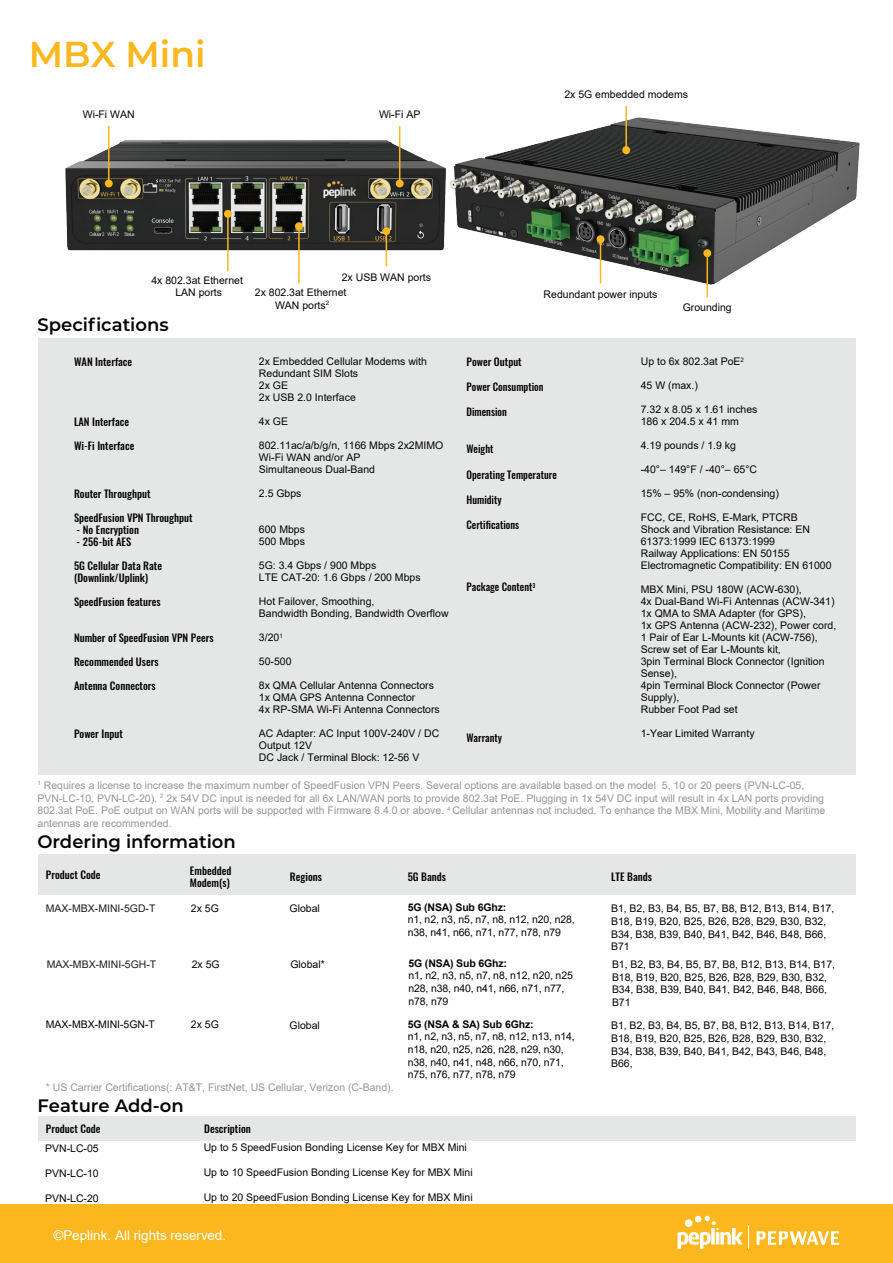
<style>
.page{position:relative;width:893px;height:1263px;background:#fff}
.page>*{position:absolute;margin:0;border:0;box-sizing:border-box;transform-origin:0 0}
.t1{font:600 36px "Montserrat";color:#fcb71e}
.t2{font:600 18px "Montserrat";color:#050504}
.t3{font:13.5px "Arial";color:#fff}
.t4{font:10.5px/12px "Arial";color:#050504}
.t5{font:10.5px/12.6px "Arial";color:#949699}
.t6{font:500 10.5px/12px "Oswald";color:#050504}
.t7{font:500 10.5px "Oswald";color:#050504;scale:.96 1}
.t8{font:700 10.5px "Arial";letter-spacing:-.015em;color:#050504}
.t9{font:10.5px "Arial";color:#231f20}
</style>
<div class="page">
<img style="left:65px;top:126px;width:270px;height:146px">
<img style="left:335px;top:117px;width:525px;height:247px">
<div style="left:0;top:1204px;width:893px;height:59px;background:#fcb71e"></div>
<svg style="left:757px;top:1231px;width:82px;height:14px"></svg>
<svg style="left:677px;top:1215px;width:72px;height:34px"></svg>
<div style="left:38px;top:338px;width:817px;height:436px;background:#e5e6e6"></div>
<hr style="left:386px;top:231px;width:1px;height:35px;background:#fcb71e">
<div style="left:382px;top:227px;width:8px;height:8px;background:#fcb71e;border-radius:50%"></div>
<hr style="left:625px;top:106px;width:2px;height:44px;background:#fcb71e">
<div style="left:622px;top:146px;width:8px;height:8px;background:#fcb71e;border-radius:50%"></div>
<div style="left:38px;top:854px;width:817px;height:41px;background:#e5e6e6"></div>
<div style="left:38px;top:1116px;width:817px;height:25px;background:#e5e6e6"></div>
<hr style="left:227px;top:214px;width:2px;height:57px;background:#fcb71e">
<div style="left:224px;top:210px;width:8px;height:8px;background:#fcb71e;border-radius:50%"></div>
<hr style="left:298px;top:226px;width:2px;height:58px;background:#fcb71e">
<div style="left:295px;top:222px;width:8px;height:8px;background:#fcb71e;border-radius:50%"></div>
<hr style="left:108px;top:126px;width:1px;height:58px;background:#fcb71e">
<div style="left:105px;top:180px;width:8px;height:7px;background:#fcb71e;border-radius:50%"></div>
<hr style="left:399px;top:126px;width:1px;height:58px;background:#fcb71e">
<div style="left:396px;top:180px;width:8px;height:7px;background:#fcb71e;border-radius:50%"></div>
<hr style="left:706px;top:253px;width:2px;height:44px;background:#fcb71e">
<div style="left:703px;top:249px;width:8px;height:8px;background:#fcb71e;border-radius:50%"></div>
<hr style="left:600px;top:239px;width:1px;height:44px;background:#fcb71e">
<div style="left:597px;top:235px;width:7px;height:8px;background:#fcb71e;border-radius:50%"></div>
<h1 class="t1" style="left:29px;top:28px;width:178px">MBX Mini</h1>
<p class="t4" style="left:83px;top:108px;width:53px">Wi-Fi WAN</p>
<p class="t4" style="left:379px;top:108px;width:43px">Wi-Fi AP</p>
<p class="t4" style="left:564px;top:88px;width:125px">2x 5G embedded modems</p>
<p class="t4" style="left:151px;top:273px;width:93px;line-height:12.6px;text-align:center">4x 802.3at Ethernet<br>LAN ports</p>
<h2 class="t2" style="left:37px;top:312px;width:133px">Specifications</h2>
<p class="t6" style="left:74px;top:356px;width:60px">WAN Interface</p>
<p class="t6" style="left:74px;top:416px;width:57px">LAN Interface</p>
<p class="t6" style="left:74px;top:440px;width:62px">Wi-Fi Interface</p>
<p class="t6" style="left:74px;top:488px;width:78px">Router Throughput</p>
<p class="t6" style="left:74px;top:512px;width:120px">SpeedFusion VPN Throughput</p>
<p class="t6" style="left:77px;top:524px;width:64px">- No Encryption</p>
<p class="t6" style="left:77px;top:536px;width:56px">- 256-bit AES</p>
<p class="t6" style="left:74px;top:560px;width:90px">5G Cellular Data Rate (Downlink/Uplink)</p>
<p class="t6" style="left:74px;top:596px;width:88px">SpeedFusion features</p>
<p class="t6" style="left:74px;top:632px;width:141px">Number of SpeedFusion VPN Peers</p>
<p class="t6" style="left:74px;top:656px;width:86px">Recommended Users</p>
<p class="t6" style="left:74px;top:680px;width:83px">Antenna Connectors</p>
<p class="t6" style="left:74px;top:728px;width:50px">Power Input</p>
<p class="t4" style="left:342px;top:271px;width:91px">2x USB WAN ports</p>
<p class="t4" style="left:255px;top:286px;width:93px;line-height:12.6px;text-align:center">2x 802.3at Ethernet<br>WAN ports<sup>2</sup></p>
<p class="t4" style="left:259px;top:355px;width:170px">2x Embedded Cellular Modems with<br>Redundant SIM Slots<br>2x GE<br>2x USB 2.0 Interface</p>
<p class="t4" style="left:259px;top:415px;width:31px">4x GE</p>
<p class="t4" style="left:259px;top:439px;width:186px">802.11ac/a/b/g/n, 1166 Mbps 2x2MIMO<br>Wi-Fi WAN and/or AP<br>Simultaneous Dual-Band</p>
<p class="t4" style="left:259px;top:487px;width:44px">2.5 Gbps</p>
<p class="t4" style="left:259px;top:524px;width:48px">600 Mbps<br>500 Mbps</p>
<p class="t4" style="left:259px;top:560px;width:163px">5G: 3.4 Gbps / 900 Mbps<br>LTE CAT-20: 1.6 Gbps / 200 Mbps</p>
<p class="t4" style="left:259px;top:596px;width:191px">Hot Failover, Smoothing,<br>Bandwidth Bonding, Bandwidth Overflow</p>
<p class="t4" style="left:259px;top:632px;width:25px">3/20<sup>1</sup></p>
<p class="t4" style="left:259px;top:655px;width:34px">50-500</p>
<p class="t4" style="left:259px;top:679px;width:182px">8x QMA Cellular Antenna Connectors<br>1x QMA GPS Antenna Connector<br>4x RP-SMA Wi-Fi Antenna Connectors</p>
<p class="t4" style="left:259px;top:727px;width:182px">AC Adapter: AC Input 100V-240V / DC<br>Output 12V<br>DC Jack / Terminal Block: 12-56 V</p>
<p class="t4" style="left:544px;top:288px;width:115px">Redundant power inputs</p>
<p class="t4" style="left:683px;top:301px;width:51px">Grounding</p>
<p class="t6" style="left:466px;top:356px;width:57px">Power Output</p>
<p class="t7" style="left:466px;top:381px;width:82px">Power Consumption</p>
<p class="t7" style="left:466px;top:406px;width:44px">Dimension</p>
<p class="t7" style="left:466px;top:444px;width:30px">Weight</p>
<p class="t7" style="left:466px;top:469px;width:96px">Operating Temperature</p>
<p class="t7" style="left:466px;top:494px;width:38px">Humidity</p>
<p class="t7" style="left:466px;top:519px;width:56px">Certifications</p>
<p class="t7" style="left:466px;top:581px;width:73px">Package Content<sup>3</sup></p>
<p class="t7" style="left:466px;top:732px;width:39px">Warranty</p>
<p class="t4" style="left:641px;top:355px;width:105px">Up to 6x 802.3at PoE<sup>2</sup></p>
<p class="t4" style="left:641px;top:379px;width:59px">45 W (max.)</p>
<p class="t4" style="left:641px;top:403px;width:118px">7.32 x 8.05 x 1.61 inches<br>186 x 204.5 x 41 mm</p>
<p class="t4" style="left:641px;top:439px;width:97px">4.19 pounds / 1.9 kg</p>
<p class="t4" style="left:641px;top:463px;width:118px">-40°– 149°F / -40°– 65°C</p>
<p class="t4" style="left:641px;top:487px;width:140px">15% – 95% (non-condensing)</p>
<p class="t4" style="left:641px;top:511px;width:192px">FCC, CE, RoHS, E-Mark, PTCRB<br>Shock and Vibration Resistance: EN 61373:1999 IEC 61373:1999<br>Railway Applications: EN 50155<br>Electromagnetic Compatibility: EN 61000</p>
<p class="t4" style="left:641px;top:583px;width:197px">MBX Mini, PSU 180W (ACW-630),<br>4x Dual-Band Wi-Fi Antennas (ACW-341)<br>1x QMA to SMA Adapter (for GPS),<br>1x GPS Antenna (ACW-232), Power cord,<br>1 Pair of Ear L-Mounts kit (ACW-756),<br>Screw set of Ear L-Mounts kit,<br>3pin Terminal Block Connector (Ignition<br>Sense),<br>4pin Terminal Block Connector (Power<br>Supply),<br>Rubber Foot Pad set</p>
<p class="t4" style="left:641px;top:728px;width:115px">1-Year Limited Warranty</p>
<p class="t5" style="left:38px;top:779px;width:789px"><sup>1</sup> Requires a license to increase the maximum number of SpeedFusion VPN Peers. Several options are available based on the model 5, 10 or 20 peers (PVN-LC-05, PVN-LC-10, PVN-LC-20). <sup>2</sup> 2x 54V DC input is needed for all 6x LAN/WAN ports to provide 802.3at PoE. Plugging in 1x 54V DC input will result in 4x LAN ports providing 802.3at PoE. PoE output on WAN ports will be supported with Firmware 8.4.0 or above. <sup>4</sup> Cellular antennas not included. To enhance the MBX Mini, Mobility and Maritime antennas are recommended.</p>
<h2 class="t2" style="left:37px;top:829px;width:200px">Ordering information</h2>
<p class="t6" style="left:46px;top:869px;width:56px">Product Code</p>
<p class="t6" style="left:190px;top:865px;width:43px;line-height:12.6px">Embedded<br>Modem(s)</p>
<p class="t6" style="left:290px;top:871px;width:34px">Regions</p>
<p class="t6" style="left:408px;top:872px;width:40px">5G Bands</p>
<p class="t6" style="left:611px;top:871px;width:42px">LTE Bands</p>
<p class="t9" style="left:46px;top:901px;width:111px">MAX-MBX-MINI-5GD-T</p>
<p class="t8" style="left:408px;top:900px;width:100px">5G (NSA) Sub 6Ghz:</p>
<p class="t4" style="left:408px;top:913px;width:169px;line-height:12.6px">n1, n2, n3, n5, n7, n8, n12, n20, n28, n38, n41, n66, n71, n77, n78, n79</p>
<p class="t4" style="left:611px;top:902px;width:225px;line-height:12.6px">B1, B2, B3, B4, B5, B7, B8, B12, B13, B14, B17, B18, B19, B20, B25, B26, B28, B29, B30, B32, B34, B38, B39, B40, B41, B42, B46, B48, B66, B71</p>
<p class="t4" style="left:191px;top:902px;width:30px">2x 5G</p>
<p class="t4" style="left:290px;top:902px;width:32px">Global</p>
<p class="t9" style="left:47px;top:957px;width:111px">MAX-MBX-MINI-5GH-T</p>
<p class="t8" style="left:408px;top:956px;width:100px">5G (NSA) Sub 6Ghz:</p>
<p class="t4" style="left:408px;top:969px;width:166px;line-height:12.6px">n1, n2, n3, n5, n7, n8, n12, n20, n25 n28, n38, n40, n41, n66, n71, n77, n78, n79</p>
<p class="t4" style="left:612px;top:958px;width:225px;line-height:12.6px">B1, B2, B3, B4, B5, B7, B8, B12, B13, B14, B17, B18, B19, B20, B25, B26, B28, B29, B30, B32, B34, B38, B39, B40, B41, B42, B46, B48, B66, B71</p>
<p class="t4" style="left:192px;top:958px;width:30px">2x 5G</p>
<p class="t4" style="left:290px;top:958px;width:36px">Global*</p>
<p class="t4" style="left:46px;top:1018px;width:111px">MAX-MBX-MINI-5GN-T</p>
<p class="t4" style="left:191px;top:1018px;width:30px">2x 5G</p>
<p class="t4" style="left:290px;top:1019px;width:32px">Global</p>
<p class="t8" style="left:408px;top:1017px;width:127px">5G (NSA &amp; SA) Sub 6Ghz:</p>
<p class="t4" style="left:408px;top:1030px;width:169px;line-height:12.6px">n1, n2, n3, n5, n7, n8, n12, n13, n14, n18, n20, n25, n26, n28, n29, n30, n38, n40, n41, n48, n66, n70, n71, n75, n76, n77, n78, n79</p>
<p class="t4" style="left:611px;top:1019px;width:225px;line-height:12.6px">B1, B2, B3, B4, B5, B7, B8, B12, B13, B14, B17, B18, B19, B20, B25, B26, B28, B29, B30, B32, B34, B38, B39, B40, B41, B42, B43, B46, B48, B66,</p>
<p class="t5" style="left:46px;top:1081px;width:349px">* US Carrier Certifications(: AT&amp;T, FirstNet, US Cellular, Verizon (C-Band).</p>
<h2 class="t2" style="left:37px;top:1092px;width:148px">Feature Add-on</h2>
<p class="t6" style="left:46px;top:1124px;width:56px">Product Code</p>
<p class="t6" style="left:204px;top:1124px;width:48px">Description</p>
<p class="t4" style="left:45px;top:1142px;width:55px">PVN-LC-05</p>
<p class="t4" style="left:45px;top:1167px;width:55px">PVN-LC-10</p>
<p class="t4" style="left:45px;top:1193px;width:55px">PVN-LC-20</p>
<p class="t4" style="left:204px;top:1141px;width:265px">Up to 5 SpeedFusion Bonding License Key for MBX Mini</p>
<p class="t4" style="left:204px;top:1166px;width:271px">Up to 10 SpeedFusion Bonding License Key for MBX Mini</p>
<p class="t4" style="left:204px;top:1191px;width:271px">Up to 20 SpeedFusion Bonding License Key for MBX Mini</p>
<p class="t3" style="left:53px;top:1226px;width:174px">©Peplink. All rights reserved.</p>
</div>
